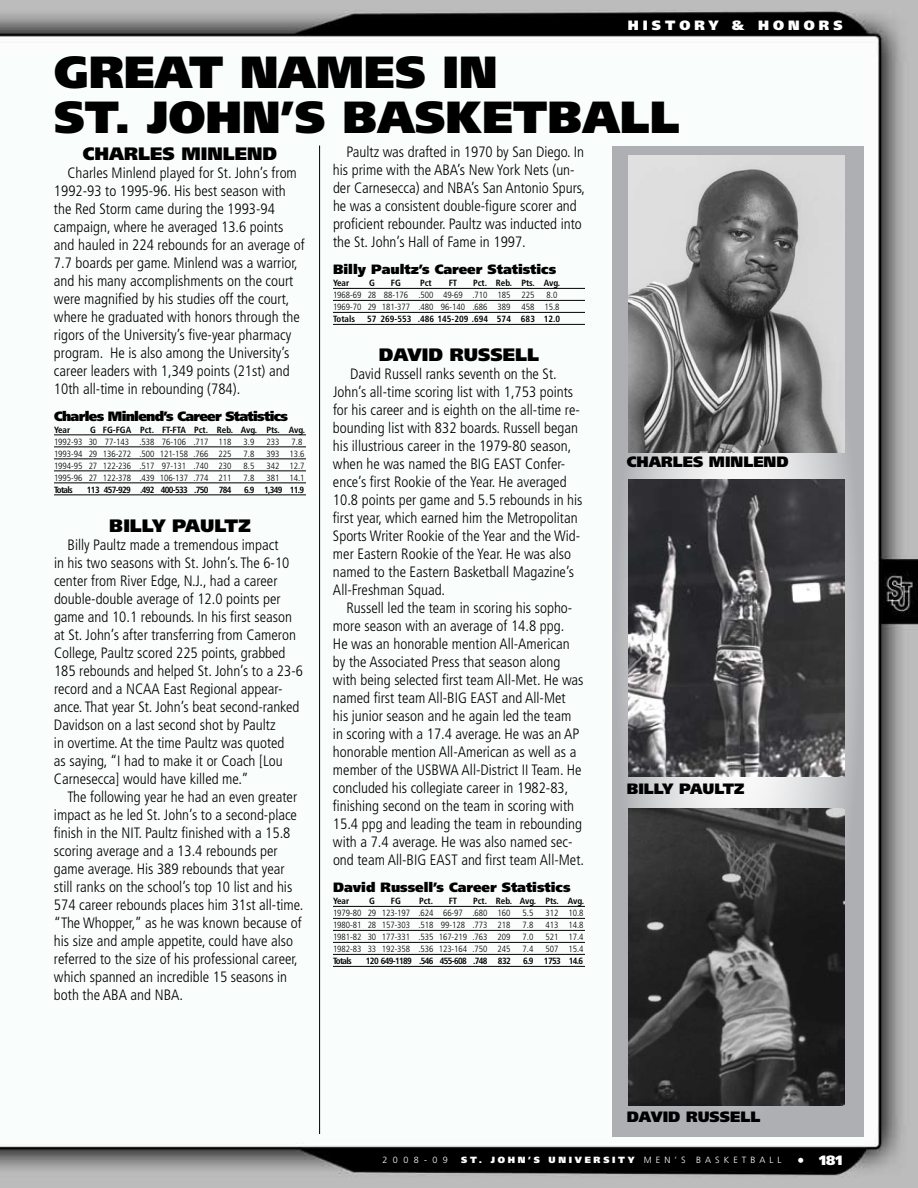
<style>
.page{position:relative;width:918px;height:1188px;background:#fff}
.page>*{position:absolute;margin:0;border:0;box-sizing:border-box;transform-origin:0 0}
.t1{font:900 45px/45px "Frutiger";color:#000}
.t2{font:900 18px "Frutiger";color:#000}
.t3{font:300 condensed 15px/18px "Frutiger";color:#000}
.t4{font:900 15px "Frutiger";color:#000}
.t5{font:900 13.5px "Frutiger";color:#000}
.t6{font:900 13.5px "Frutiger";letter-spacing:-.05em;color:#000}
.t7{font:900 13.5px "Frutiger";letter-spacing:.3em;color:#fff}
.t8{font:300 condensed 9px/12px "Frutiger";color:#000;text-align:right}
.t9{font:700 condensed 9px "Frutiger";color:#000}
.t10{font:700 condensed 9px "Frutiger";letter-spacing:-.075em;color:#000}
.t11{font:900 9px "Frutiger";letter-spacing:.3em;color:#fff}
.t12{font:300 9px "Frutiger";letter-spacing:.6em;color:#fff}
.s1{font-weight:300}
.s2{font-size:13.5px}
</style>
<div class="page">
<img style="left:0;top:0;width:918px;height:1188px">
<hr style="left:54px;top:435px;width:252px;height:1px;background:#000">
<hr style="left:54px;top:447px;width:252px;height:1px;background:#000">
<hr style="left:54px;top:459px;width:252px;height:1px;background:#000">
<hr style="left:54px;top:471px;width:252px;height:1px;background:#000">
<hr style="left:54px;top:483px;width:252px;height:1px;background:#000">
<hr style="left:54px;top:495px;width:252px;height:1px;background:#000">
<hr style="left:333px;top:288px;width:252px;height:1px;background:#000">
<hr style="left:333px;top:300px;width:252px;height:1px;background:#000">
<hr style="left:333px;top:312px;width:252px;height:1px;background:#000">
<hr style="left:333px;top:324px;width:252px;height:1px;background:#000">
<hr style="left:333px;top:906px;width:252px;height:1px;background:#000">
<hr style="left:333px;top:918px;width:252px;height:1px;background:#000">
<hr style="left:333px;top:930px;width:252px;height:1px;background:#000">
<hr style="left:333px;top:942px;width:252px;height:1px;background:#000">
<hr style="left:333px;top:954px;width:252px;height:1px;background:#000">
<hr style="left:333px;top:966px;width:252px;height:1px;background:#000">
<svg style="left:612px;top:146px;width:252px;height:990px;background:#b6b7ba"></svg>
<img style="left:628px;top:155px;width:216px;height:297px">
<img style="left:628px;top:480px;width:216px;height:297px">
<img style="left:628px;top:809px;width:216px;height:297px">
<hr style="left:319px;top:146px;width:1px;height:988px;background:#000">
<p class="t7" style="left:628px;top:17px;width:78px">HIS TORY</p>
<p class="t7" style="left:732px;top:17px;width:100px">&amp; HONORS</p>
<h1 class="t1" style="left:54px;top:50px;width:334px">GREAT NAMESI</h1>
<h1 class="t1" style="left:54px;top:50px;width:627px;text-indent:405px">N<br>ST. JOHN’SBASKETBALL</h1>
<p class="t3" style="left:333px;top:143px;width:254px;text-indent:14px">Paultz was drafted in 1970 by San Diego. In his prime with the ABA’s New York Nets (un&shy;der Carnesecca) and NBA’s San Antonio Spurs, he was a consistent double-figure scorer and proficient rebounder. Paultz was inducted into the St. John’s Hall of Fame in 1997.</p>
<p class="t5" style="left:333px;top:261px;width:225px">BILLY PAULTZ’S CAREER STATISTICS</p>
<p class="t9" style="left:333px;top:278px;width:18px">Year</p>
<p class="t9" style="left:369px;top:278px;width:7px">G</p>
<p class="t9" style="left:391px;top:278px;width:11px">FG</p>
<p class="t9" style="left:420px;top:278px;width:13px">Pct</p>
<p class="t9" style="left:449px;top:278px;width:10px">FT</p>
<p class="t9" style="left:473px;top:278px;width:89px">Pct. Reb. Pts. Avg.</p>
<p class="t8" style="left:333px;top:289px;width:203px">1968-69 28 88-176 .500 49-69 .710 185 225</p>
<p class="t2" style="left:83px;top:142px;width:80px">CHARLESMI</p>
<p class="t2" style="left:207px;top:142px;width:71px">NLEND</p>
<p class="t3" style="left:54px;top:164px;width:252px;text-indent:14px">Charles Minlend played for St. John’s from 1992-93 to 1995-96. His best season with the Red Storm came during the 1993-94 campaign, where he averaged 13.6 points and hauled in 224 rebounds for an average of 7.7 boards per game. Minlend was a warrior, and his many accomplishments on the court were magnified by his studies off the court, where he graduated with honors through the rigors of the University’s five-year pharmacy program. He is also among the University’s career leaders with 1,349 points (21st) and 10th all-time in rebounding (784).</p>
<p class="t6" style="left:54px;top:408px;width:236px">CHARLES M INLEND’S CAREER STATISTICS</p>
<p class="t9" style="left:54px;top:424px;width:18px">Year</p>
<p class="t9" style="left:90px;top:424px;width:217px">G FG-FGA Pct. FT-FTA Pct. Reb. Avg. Pts. Avg.</p>
<p class="t8" style="left:54px;top:436px;width:179px">1992-93 30 77-143 .538 76-106 .717 118</p>
<p class="t8" style="left:244px;top:436px;width:12px">3.9</p>
<p class="t8" style="left:267px;top:436px;width:14px">233</p>
<p class="t8" style="left:292px;top:436px;width:12px">7.8</p>
<p class="t8" style="left:54px;top:448px;width:179px">1993-94 29 136-272 .500 121-158 .766 225</p>
<p class="t8" style="left:244px;top:448px;width:12px">7.8</p>
<p class="t8" style="left:267px;top:448px;width:40px">393 13.6</p>
<p class="t8" style="left:54px;top:460px;width:179px">1994-95 27 122-236 .517 97-131 .740 230</p>
<p class="t8" style="left:244px;top:460px;width:12px">8.5</p>
<p class="t8" style="left:267px;top:460px;width:40px">342 12.7</p>
<p class="t8" style="left:54px;top:472px;width:179px">1995-96 27 122-378 .439 106-137 .774 211</p>
<p class="t8" style="left:244px;top:472px;width:12px">7.8</p>
<p class="t8" style="left:267px;top:472px;width:40px">381 14.1</p>
<p class="t9" style="left:54px;top:484px;width:20px">Totals</p>
<p class="t10" style="left:87px;top:484px;width:146px">113 457-929 .492 400-533 .750 784</p>
<p class="t9" style="left:244px;top:484px;width:62px">6.9 1,349 11.9</p>
<p class="t2" style="left:109px;top:514px;width:142px">BI LLY PAULTZ</p>
<p class="t3" style="left:54px;top:536px;width:250px;text-indent:14px">Billy Paultz made a tremendous impact<br>in his two seasons with St. John’s. The 6-10 center from River Edge, N.J., had a career double-double average of 12.0 points per game and 10.1 rebounds. In his first season at St. John’s after transferring from Cameron College, Paultz scored 225 points, grabbed 185 rebounds and helped St. John’s to a 23-6 record and a NCAA East Regional appear&shy;ance. That year St. John’s beat second-ranked Davidson on a last second shot by Paultz<br>in overtime. At the time Paultz was quoted<br>as saying, “I had to make it or Coach [Lou Carnesecca] would have killed me.”</p>
<p class="t3" style="left:54px;top:788px;width:251px;text-indent:14px">The following year he had an even greater impact as he led St. John’s to a second-place finish in the NIT. Paultz finished with a 15.8 scoring average and a 13.4 rebounds per game average. His 389 rebounds that year still ranks on the school’s top 10 list and his 574 career rebounds places him 31st all-time. “The Whopper,” as he was known because of his size and ample appetite, could have also referred to the size of his professional career, which spanned an incredible 15 seasons in both the ABA and NBA.</p>
<p class="t8" style="left:333px;top:289px;width:228px">8.0<br>1969-70 29 181-377 .480 96-140 .686 389 458 15.8</p>
<p class="t9" style="left:333px;top:314px;width:24px">Totals</p>
<p class="t9" style="left:367px;top:314px;width:194px">57 269-553 .486 145-209 .694 574 683 12.0</p>
<p class="t2" style="left:379px;top:344px;width:99px">DAVI D RUSSE</p>
<p class="t2" style="left:515px;top:344px;width:26px">LL</p>
<p class="t3" style="left:333px;top:365px;width:251px;text-indent:17px">David Russell ranks seventh on the St.<br>John’s all-time scoring list with 1,753 points for his career and is eighth on the all-time re&shy;bounding list with 832 boards. Russell began his illustrious career in the 1979-80 season, when he was named the BIG EAST Confer&shy;ence’s first Rookie of the Year. He averaged 10.8 points per game and 5.5 rebounds in his first year, which earned him the Metropolitan Sports Writer Rookie of the Year and the Wid&shy;mer Eastern Rookie of the Year. He was also named to the Eastern Basketball Magazine’s All-Freshman Squad.</p>
<p class="t3" style="left:333px;top:599px;width:253px;text-indent:14px">Russell led the team in scoring his sopho&shy;more season with an average of 14.8 ppg.<br>He was an honorable mention All-American by the Associated Press that season along with being selected first team All-Met. He was named first team All-BIG EAST and All-Met his junior season and he again led the team in scoring with a 17.4 average. He was an AP honorable mention All-American as well as a member of the USBWA All-District II Team. He concluded his collegiate career in 1982-83, finishing second on the team in scoring with 15.4 ppg and leading the team in rebounding with a 7.4 average. He was also named sec&shy;ond team All-BIG EAST and first team All-Met.</p>
<p class="t5" style="left:333px;top:879px;width:239px">DAVID RUSSELL’S CAREER STATISTICS</p>
<p class="t9" style="left:333px;top:896px;width:18px">Year</p>
<p class="t9" style="left:369px;top:896px;width:7px">G</p>
<p class="t9" style="left:391px;top:896px;width:11px">FG</p>
<p class="t9" style="left:419px;top:896px;width:16px">Pct.</p>
<p class="t9" style="left:449px;top:896px;width:10px">FT</p>
<p class="t9" style="left:473px;top:896px;width:113px">Pct. Reb. Avg. Pts. Avg.</p>
<p class="t8" style="left:333px;top:907px;width:179px">1979-80 29 123-197 .624 66-97 .680 160</p>
<p class="t8" style="left:523px;top:907px;width:12px">5.5</p>
<p class="t8" style="left:546px;top:907px;width:40px">312 10.8</p>
<p class="t8" style="left:333px;top:919px;width:179px">1980-81 28 157-303 .518 99-128 .773 218</p>
<p class="t8" style="left:523px;top:919px;width:12px">7.8</p>
<p class="t8" style="left:546px;top:919px;width:40px">413 14.8</p>
<p class="t8" style="left:333px;top:931px;width:179px">1981-82 30 177-331 .535 167-219 .763 209</p>
<p class="t8" style="left:523px;top:931px;width:12px">7.0</p>
<p class="t8" style="left:546px;top:931px;width:40px">521 17.4</p>
<p class="t8" style="left:333px;top:943px;width:179px">1982-83 33 192-358 .536 123-164 .750 245</p>
<p class="t8" style="left:523px;top:943px;width:12px">7.4</p>
<p class="t8" style="left:546px;top:943px;width:40px">507 15.4</p>
<p class="t9" style="left:333px;top:956px;width:20px">Totals</p>
<p class="t10" style="left:366px;top:956px;width:146px">120 649-1189 .546 455-608 .748 832</p>
<p class="t9" style="left:523px;top:956px;width:62px">6.9 1753 14.6</p>
<p class="t4" style="left:627px;top:452px;width:64px">CHARLES</p>
<p class="t4" style="left:709px;top:452px;width:81px">MINLEND</p>
<p class="t4" style="left:627px;top:780px;width:118px">BILLYPAULTZ</p>
<p class="t4" style="left:627px;top:1107px;width:65px">DAVI D RUSSE</p>
<p class="t4" style="left:740px;top:1107px;width:22px">LL</p>
<p class="t12" style="left:383px;top:1155px;width:67px">2008-09</p>
<p class="t11" style="left:461px;top:1154px;width:383px">ST. JOHN’S UNIVERSITY <span class="s1">M E N ’ S B A S K E T B A L L</span> <span class="s2">• 181</span></p>
</div>
